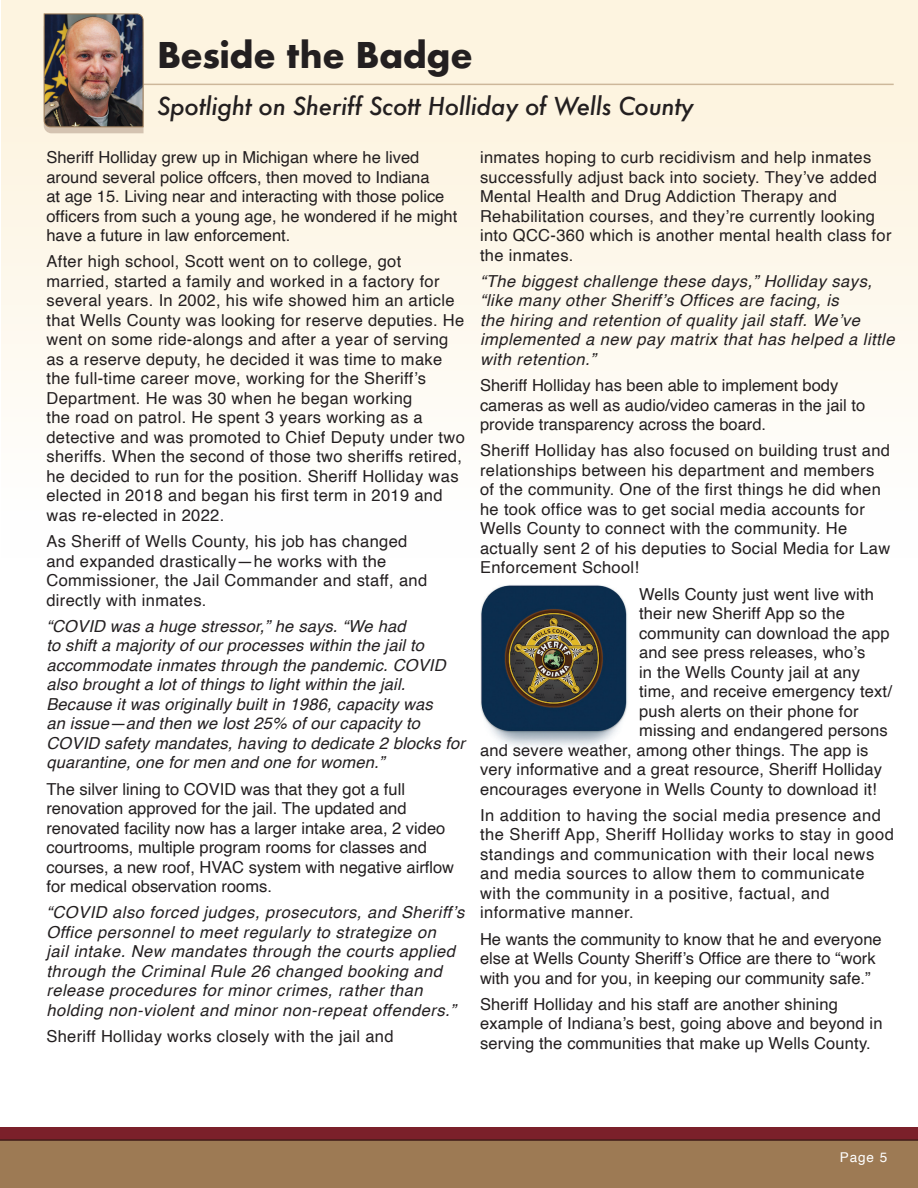
<style>
.page{position:relative;width:918px;height:1188px;background:#fff}
.page>*{position:absolute;margin:0;border:0;box-sizing:border-box;transform-origin:0 0}
.t1{font:700 34.5px "Futura";letter-spacing:-.01em;color:#231f20}
.t2{font:italic 500 24px "Futura";letter-spacing:-.01em;color:#231f20}
.t3{font:16.5px/19.5px "Helvetica";letter-spacing:.02em;color:#231f20}
.t4{font:16.5px/19.5px "Helvetica";color:#231f20}
.t5{font:italic 16.5px/19.5px "Helvetica";letter-spacing:.03em;color:#231f20}
.t6{font:italic 16.5px/19.5px "Helvetica";letter-spacing:.01em;color:#231f20}
.t7{font:13.5px "Helvetica";color:#fff}
</style>
<div class="page">
<div style="left:1px;top:0;width:917px;height:558px;background:linear-gradient(to bottom,#fdf2db,#fefeff)"></div>
<div style="left:0;top:1127px;width:918px;height:13px;background:#7b202a"></div>
<div style="left:0;top:1141px;width:918px;height:47px;background:#9d7a54"></div>
<hr style="left:0;top:1139px;width:918px;height:2px;background:#421c19">
<img style="left:43px;top:13px;width:101px;height:120px">
<hr style="left:144px;top:84px;width:750px;height:1px;background:#9d7a54">
<img style="left:480px;top:585px;width:148px;height:162px">
<p class="t1" style="left:157px;top:30px;width:317px">Beside the Badge</p>
<p class="t2" style="left:157px;top:89px;width:538px">Spotlight on Sheriff Scott Holliday of Wells County</p>
<p class="t4" style="left:46px;top:148px;width:412px">Sheriff Holliday grew up in Michigan where he lived around several police offcers, then moved to Indiana<br>at age 15. Living near and interacting with those police officers from such a young age, he wondered if he might have a future in law enforcement.</p>
<p class="t3" style="left:46px;top:252px;width:420px">After high school, Scott went on to college, got married, started a family and worked in a factory for several years. In 2002, his wife showed him an article that Wells County was looking for reserve deputies. He went on some ride-alongs and after a year of serving as a reserve deputy, he decided it was time to make the full-time career move, working for the Sheriff’s Department. He was 30 when he began working<br>the road on patrol. He spent 3 years working as a detective and was promoted to Chief Deputy under two sheriffs. When the second of those two sheriffs retired, he decided to run for the position. Sheriff Holliday was elected in 2018 and began his first term in 2019 and was re-elected in 2022.</p>
<p class="t3" style="left:46px;top:532px;width:382px">As Sheriff of Wells County, his job has changed and expanded drastically—he works with the Commissioner, the Jail Commander and staff, and directly with inmates.</p>
<p class="t6" style="left:46px;top:617px;width:420px">“COVID was a huge stressor,” he says. “We had<br>to shift a majority of our processes within the jail to accommodate inmates through the pandemic. COVID also brought a lot of things to light within the jail.<br>Because it was originally built in 1986, capacity was<br>an issue—and then we lost 25% of our capacity to COVID safety mandates, having to dedicate 2 blocks for quarantine, one for men and one for women.”</p>
<p class="t4" style="left:46px;top:780px;width:409px">The silver lining to COVID was that they got a full renovation approved for the jail. The updated and renovated facility now has a larger intake area, 2 video courtrooms, multiple program rooms for classes and courses, a new roof, HVAC system with negative airflow for medical observation rooms.</p>
<p class="t5" style="left:46px;top:903px;width:419px">“COVID also forced judges, prosecutors, and Sheriff’s Office personnel to meet regularly to strategize on<br>jail intake. New mandates through the courts applied through the Criminal Rule 26 changed booking and release procedures for minor crimes, rather than holding non-violent and minor non-repeat offenders.”</p>
<p class="t3" style="left:46px;top:1027px;width:349px">Sheriff Holliday works closely with the jail and</p>
<p class="t3" style="left:480px;top:148px;width:413px">inmates hoping to curb recidivism and help inmates successfully adjust back into society. They’ve added Mental Health and Drug Addiction Therapy and Rehabilitation courses, and they’re currently looking into QCC-360 which is another mental health class for the inmates.</p>
<p class="t5" style="left:480px;top:272px;width:416px">“The biggest challenge these days,” Holliday says, “like many other Sheriff’s Offices are facing, is<br>the hiring and retention of quality jail staff. We’ve implemented a new pay matrix that has helped a little with retention.”</p>
<p class="t4" style="left:480px;top:376px;width:387px">Sheriff Holliday has been able to implement body cameras as well as audio/video cameras in the jail to provide transparency across the board.</p>
<p class="t3" style="left:480px;top:441px;width:412px">Sheriff Holliday has also focused on building trust and relationships between his department and members of the community. One of the first things he did when he took office was to get social media accounts for Wells County to connect with the community. He actually sent 2 of his deputies to Social Media for Law Enforcement School!</p>
<p class="t3" style="left:639px;top:585px;width:236px">Wells County just went live with</p>
<p class="t3" style="left:639px;top:604px;width:207px">their new Sheriff App so the</p>
<p class="t3" style="left:639px;top:624px;width:252px">community can download the app</p>
<p class="t3" style="left:639px;top:643px;width:228px">and see press releases, who’s</p>
<p class="t3" style="left:639px;top:663px;width:223px">in the Wells County jail at any</p>
<p class="t3" style="left:639px;top:682px;width:254px">time, and receive emergency text/</p>
<p class="t3" style="left:639px;top:702px;width:221px">push alerts on their phone for</p>
<p class="t3" style="left:639px;top:721px;width:250px">missing and endangered persons</p>
<p class="t3" style="left:480px;top:741px;width:390px">and severe weather, among other things. The app is</p>
<p class="t3" style="left:480px;top:760px;width:404px">very informative and a great resource, Sheriff Holliday</p>
<p class="t3" style="left:480px;top:780px;width:398px">encourages everyone in Wells County to download it!</p>
<p class="t3" style="left:480px;top:806px;width:416px">In addition to having the social media presence and the Sheriff App, Sheriff Holliday works to stay in good standings and communication with their local news and media sources to allow them to communicate with the community in a positive, factual, and informative manner.</p>
<p class="t4" style="left:480px;top:930px;width:403px">He wants the community to know that he and everyone else at Wells County Sheriff’s Office are there to “work with you and for you, in keeping our community safe.”</p>
<p class="t3" style="left:480px;top:995px;width:404px">Sheriff Holliday and his staff are another shining example of Indiana’s best, going above and beyond in serving the communities that make up Wells County.</p>
<p class="t7" style="left:840px;top:1147px;width:49px">Page 5</p>
</div>
